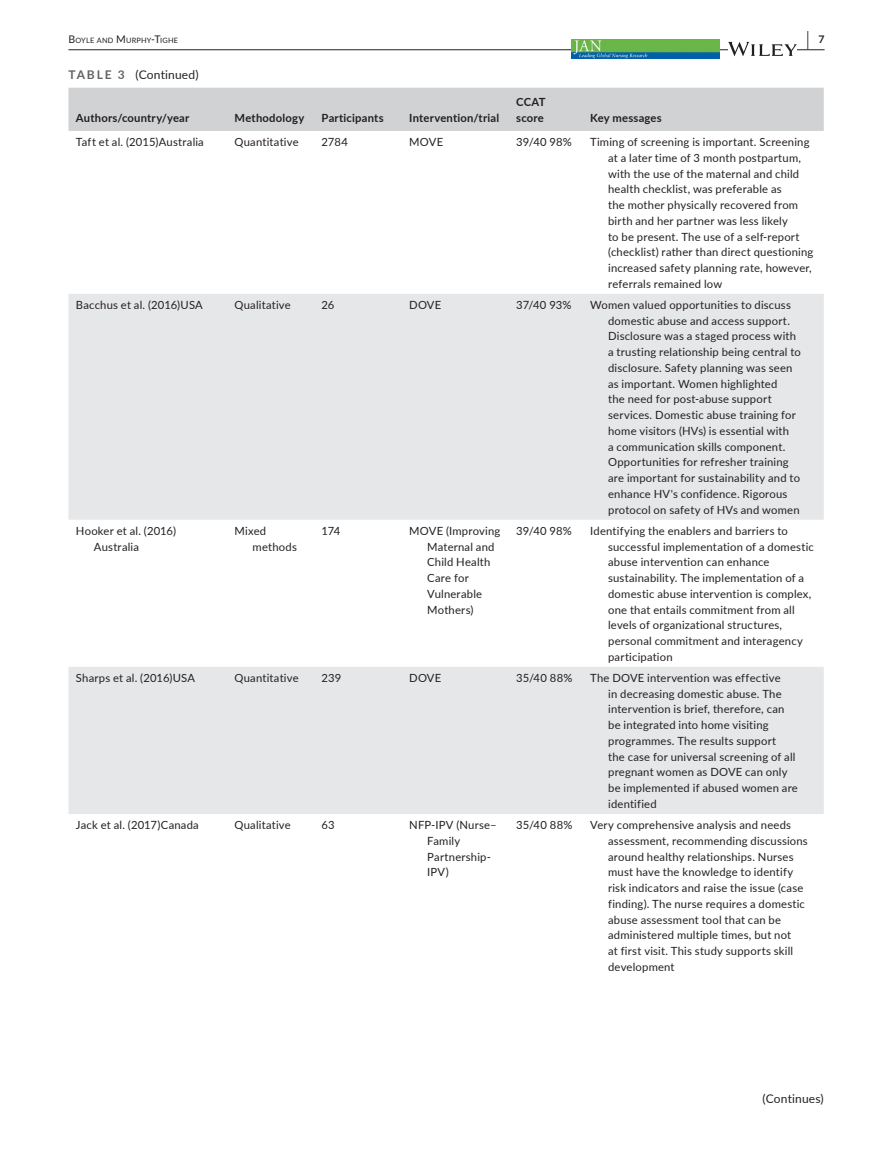
<style>
.page{position:relative;width:893px;height:1174px;background:#fff}
.page>*{position:absolute;margin:0;border:0;box-sizing:border-box;transform-origin:0 0}
.t1{font:700 19.5px "Lato";color:#231f20;scale:.43 1}
.t2{font:12px "Lato";letter-spacing:.015em;color:#231f20}
.t3{font:11.25px/15.8px "Lato";letter-spacing:.015em;color:#231f20}
.t4{font:700 11.25px/15.8px "Lato";letter-spacing:.02em;color:#231f20}
.t5{font:7.35px "Lato";letter-spacing:.025em;color:#231f20}
.s1{font-size:10.5px}
.s2{font-weight:700;color:#636366}
</style>
<div class="page">
<hr style="left:68px;top:49px;width:756px;height:1px;background:#231f20">
<img style="left:571px;top:39px;width:149px;height:20px">
<svg style="left:728px;top:42px;width:69px;height:14px"></svg>
<div style="left:68px;top:88px;width:756px;height:43px;background:#d1d2d4"></div>
<svg style="left:68px;top:294px;width:756px;height:520px;fill:#e6e7e9"></svg>
<p class="t5" style="left:68px;top:35px;width:111px"><span class="s1">B</span>OYLE AND <span class="s1">M</span>URPHY<span class="s1">-T</span>IGHE</p>
<h1 class="t1" style="left:807px;top:25px;width:43px">| <sup>7</sup></h1>
<p class="t2" style="left:68px;top:66px;width:132px"><span class="s2">TABLE 3</span> (Continued)</p>
<p class="t4" style="left:76px;top:109px;width:115px">Authors/country/year</p>
<p class="t4" style="left:235px;top:109px;width:71px">Methodology</p>
<p class="t4" style="left:321px;top:109px;width:64px">Participants</p>
<p class="t4" style="left:409px;top:109px;width:91px">Intervention/trial</p>
<p class="t4" style="left:516px;top:93px;width:31px">CCAT score</p>
<p class="t4" style="left:590px;top:109px;width:73px">Key messages</p>
<p class="t3" style="left:76px;top:134px;width:129px">Taft et al. (2015)Australia</p>
<p class="t3" style="left:235px;top:134px;width:66px">Quantitative</p>
<p class="t3" style="left:321px;top:134px;width:28px">2784</p>
<p class="t3" style="left:409px;top:134px;width:35px">MOVE</p>
<p class="t3" style="left:516px;top:134px;width:57px">39/40 98%</p>
<p class="t3" style="left:608px;top:134px;width:207px;text-indent:-18px">Timing of screening is important. Screening at a later time of 3 month postpartum, with the use of the maternal and child health checklist, was preferable as<br>the mother physically recovered from birth and her partner was less likely<br>to be present. The use of a self-report (checklist) rather than direct questioning increased safety planning rate, however, referrals remained low</p>
<p class="t3" style="left:76px;top:296px;width:128px">Bacchus et al. (2016)USA</p>
<p class="t3" style="left:235px;top:296px;width:58px">Qualitative</p>
<p class="t3" style="left:321px;top:296px;width:14px">26</p>
<p class="t3" style="left:409px;top:296px;width:34px">DOVE</p>
<p class="t3" style="left:516px;top:296px;width:57px">37/40 93%</p>
<p class="t3" style="left:608px;top:296px;width:194px;text-indent:-18px">Women valued opportunities to discuss domestic abuse and access support.<br>Disclosure was a staged process with a trusting relationship being central to disclosure. Safety planning was seen as important. Women highlighted<br>the need for post-abuse support services. Domestic abuse training for home visitors (HVs) is essential with<br>a communication skills component.<br>Opportunities for refresher training are important for sustainability and to enhance HV's confidence. Rigorous protocol on safety of HVs and women</p>
<p class="t3" style="left:94px;top:522px;width:84px;text-indent:-18px">Hooker et al. (2016)<br>Australia</p>
<p class="t3" style="left:253px;top:522px;width:46px;text-indent:-18px">Mixed methods</p>
<p class="t3" style="left:321px;top:522px;width:20px">174</p>
<p class="t3" style="left:427px;top:522px;width:75px;text-indent:-18px">MOVE (Improving<br>Maternal and<br>Child Health<br>Care for<br>Vulnerable<br>Mothers)</p>
<p class="t3" style="left:516px;top:522px;width:57px">39/40 98%</p>
<p class="t3" style="left:608px;top:522px;width:207px;text-indent:-18px">Identifying the enablers and barriers to successful implementation of a domestic abuse intervention can enhance sustainability. The implementation of a domestic abuse intervention is complex, one that entails commitment from all levels of organizational structures, personal commitment and interagency participation</p>
<p class="t3" style="left:76px;top:669px;width:121px">Sharps et al. (2016)USA</p>
<p class="t3" style="left:235px;top:669px;width:66px">Quantitative</p>
<p class="t3" style="left:321px;top:669px;width:21px">239</p>
<p class="t3" style="left:409px;top:669px;width:34px">DOVE</p>
<p class="t3" style="left:516px;top:669px;width:58px">35/40 88%</p>
<p class="t3" style="left:608px;top:669px;width:191px;text-indent:-18px">The DOVE intervention was effective<br>in decreasing domestic abuse. The intervention is brief, therefore, can be integrated into home visiting programmes. The results support<br>the case for universal screening of all pregnant women as DOVE can only be implemented if abused women are identified</p>
<p class="t3" style="left:76px;top:816px;width:124px">Jack et al. (2017)Canada</p>
<p class="t3" style="left:235px;top:816px;width:58px">Qualitative</p>
<p class="t3" style="left:321px;top:816px;width:15px">63</p>
<p class="t3" style="left:427px;top:816px;width:71px;text-indent:-18px">NFP-IPV (Nurse–<br>Family<br>Partnership-<br>IPV)</p>
<p class="t3" style="left:516px;top:816px;width:58px">35/40 88%</p>
<p class="t3" style="left:608px;top:816px;width:201px;text-indent:-18px">Very comprehensive analysis and needs assessment, recommending discussions around healthy relationships. Nurses must have the knowledge to identify risk indicators and raise the issue (case finding). The nurse requires a domestic abuse assessment tool that can be administered multiple times, but not<br>at first visit. This study supports skill development</p>
<p class="t2" style="left:762px;top:1090px;width:63px">(Continues)</p>
</div>
